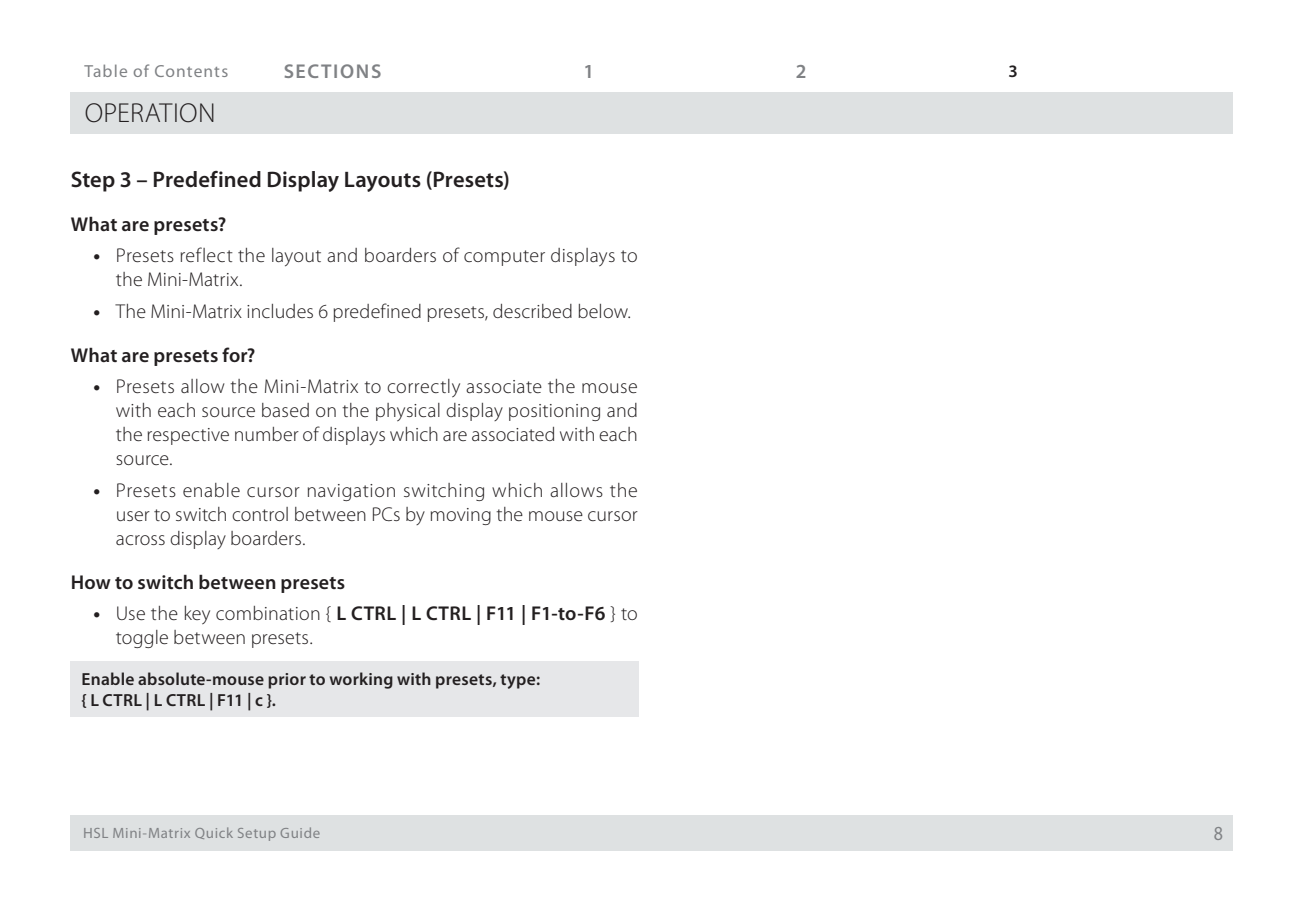
<style>
.page{position:relative;width:1304px;height:900px;background:#fff}
.page>*{position:absolute;margin:0;border:0;box-sizing:border-box;transform-origin:0 0}
.t1{font:300 27.5px "Myriad Pro";letter-spacing:.015em;color:#231f20}
.t2{font:600 22.5px "Myriad Pro";letter-spacing:.005em;color:#231f20}
.t3{font:300 20px/24px "Myriad Pro";letter-spacing:.01em;color:#231f20}
.Body_heads{font:600 20px "Myriad Pro";letter-spacing:.01em;color:#231f20}
.t4{font:600 20px "Myriad Pro";letter-spacing:.08em;color:#808285}
.t5{font:20px "Myriad Pro";color:#808285;scale:.9 1}
.body_plain{font:600 17.5px/21px "Myriad Pro";letter-spacing:.015em;color:#231f20}
.t6{font:17.5px "Myriad Pro";letter-spacing:.06em;color:#808285}
.t7{font:15px "Myriad Pro";letter-spacing:.04em;color:#808285}
.s1{font-weight:700}
.s2{font-weight:600}
</style>
<div class="page">
<div style="left:71px;top:92px;width:1162px;height:42px;background:#dee1e2"></div>
<div style="left:71px;top:815px;width:1162px;height:35px;background:#dee1e2"></div>
<div style="left:71px;top:662px;width:568px;height:55px;background:#e6e7e9"></div>
<p class="t6" style="left:84px;top:61px;width:145px">Table of Contents</p>
<p class="t4" style="left:284px;top:59px;width:99px">SECTIONS</p>
<p class="t4" style="left:583px;top:59px;width:12px">1</p>
<p class="t4" style="left:796px;top:59px;width:12px">2</p>
<p class="body_plain" style="left:1008px;top:60px;width:11px">3</p>
<h1 class="t1" style="left:85px;top:98px;width:128px">Operation</h1>
<p class="t2" style="left:71px;top:165px;width:441px">Step 3 – Predefined Display Layouts (Presets)</p>
<p class="Body_heads" style="left:71px;top:212px;width:157px">What are presets?</p>
<p class="t3" style="left:116px;top:244px;width:523px;text-indent:-22px"><span class="s1">•</span> Presets reflect the layout and boarders of computer displays to the Mini-Matrix.</p>
<p class="t3" style="left:93px;top:299px;width:539px"><span class="s1">•</span> The Mini-Matrix includes 6 predefined presets, described below.</p>
<p class="Body_heads" style="left:71px;top:342px;width:186px">What are presets for?</p>
<p class="t3" style="left:116px;top:375px;width:524px;text-align:justify;text-indent:-22px"><span class="s1">•</span> Presets allow the Mini-Matrix to correctly associate the mouse with each source based on the physical display positioning and the respective number of displays which are associated with each source.</p>
<p class="t3" style="left:116px;top:478px;width:523px;text-align:justify;text-indent:-22px"><span class="s1">•</span> Presets enable cursor navigation switching which allows the user to switch control between PCs by moving the mouse cursor across display boarders.</p>
<p class="Body_heads" style="left:71px;top:570px;width:276px">How to switch between presets</p>
<p class="t3" style="left:116px;top:602px;width:523px;text-indent:-22px"><span class="s1">•</span> Use the key combination { <span class="s2">L CTRL | L CTRL | F11 | F1-to-F6</span> } to toggle between presets.</p>
<p class="body_plain" style="left:81px;top:669px;width:460px">Enable absolute-mouse prior to working with presets, type: { L CTRL | L CTRL | F11 | c }.</p>
<p class="t7" style="left:83px;top:824px;width:239px">HSL Mini-Matrix Quick Setup Guide</p>
<p class="t5" style="left:1214px;top:821px;width:12px">8</p>
</div>
